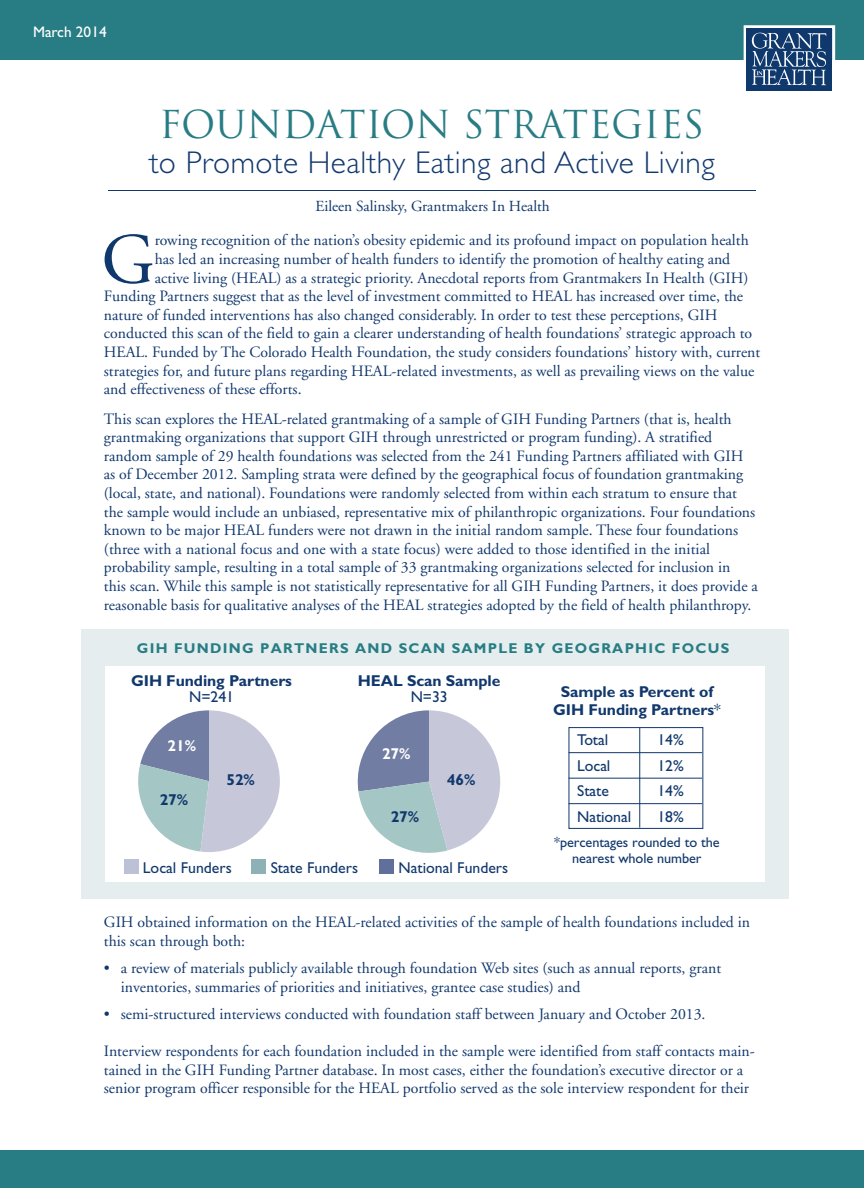
<style>
.page{position:relative;width:864px;height:1188px;background:#fff}
.page>*{position:absolute;margin:0;border:0;box-sizing:border-box;transform-origin:0 0}
.t1{font:71.85px "Adobe Garamond";color:#11386d}
.t2{font:37.5px "Trajan";color:#287d84}
.t3{font:300 31.5px "Gill Sans";letter-spacing:.015em;color:#11386d}
.t4{font:15.75px/18.6px "Adobe Garamond";color:#11386d}
.t5{font:15.75px "Gill Sans";color:#11386d}
.t6{font:700 15.75px/18px "Gill Sans";letter-spacing:-.005em;color:#11386d;text-align:center}
.t7{font:700 15.75px "Gill Sans";color:#fff}
.t8{font:15.3px "Adobe Garamond";color:#11386d}
.t9{font:15.3px "Gill Sans";color:#fff}
.t10{font:700 14.25px "Gill Sans";letter-spacing:.09em;color:#287d84}
.t11{font:14.25px/16.5px "Gill Sans";letter-spacing:-.005em;color:#11386d;text-align:center}
.s1{font-weight:400}
</style>
<div class="page">
<div style="left:0;top:0;width:864px;height:59px;background:#287d84"></div>
<div style="left:744px;top:25px;width:91px;height:67px;border:3px solid #fff"></div>
<img style="left:747px;top:28px;width:85px;height:63px">
<div style="left:0;top:1151px;width:864px;height:37px;background:#287d84"></div>
<div style="left:81px;top:630px;width:708px;height:269px;background:#e5edee"></div>
<div style="left:105px;top:666px;width:660px;height:215px;background:#fff"></div>
<div style="left:124px;top:859px;width:14px;height:14px;background:#bcc1d6"></div>
<div style="left:251px;top:859px;width:15px;height:14px;background:#8eb1b6"></div>
<div style="left:379px;top:859px;width:15px;height:14px;background:#61709a"></div>
<div style="left:569px;top:727px;width:134px;height:102px;border:1px solid #11386d"></div>
<hr style="left:569px;top:752px;width:133px;height:1px;background:#11386d">
<hr style="left:569px;top:778px;width:133px;height:1px;background:#11386d">
<hr style="left:569px;top:803px;width:133px;height:1px;background:#11386d">
<hr style="left:639px;top:727px;width:1px;height:101px;background:#11386d">
<svg style="left:138px;top:710px;width:142px;height:142px"></svg>
<svg style="left:358px;top:710px;width:142px;height:143px"></svg>
<hr style="left:108px;top:190px;width:648px;height:1px;background:#11386d">
<p class="t9" style="left:33px;top:27px;width:75px">March 2014</p>
<h2 class="t2" style="left:159px;top:103px;width:547px">FOUNDATION STRATEGIES</h2>
<h3 class="t3" style="left:149px;top:151px;width:568px">to Promote Healthy Eating and Active Living</h3>
<p class="t8" style="left:315px;top:200px;width:236px">Eileen Salinsky, Grantmakers In Health</p>
<h1 class="t1" style="left:101px;top:231px;width:55px">G</h1>
<p class="t4" style="left:155px;top:233px;width:596px">rowing recognition of the nation’s obesity epidemic and its profound impact on population health</p>
<p class="t4" style="left:155px;top:251px;width:577px">has led an increasing number of health funders to identify the promotion of healthy eating and</p>
<p class="t4" style="left:155px;top:270px;width:595px">active living (HEAL) as a strategic priority. Anecdotal reports from Grantmakers In Health (GIH)</p>
<p class="t4" style="left:104px;top:288px;width:641px">Funding Partners suggest that as the level of investment committed to HEAL has increased over time, the</p>
<p class="t4" style="left:104px;top:307px;width:615px">nature of funded interventions has also changed considerably. In order to test these perceptions, GIH</p>
<p class="t4" style="left:104px;top:326px;width:650px">conducted this scan of the field to gain a clearer understanding of health foundations’ strategic approach to</p>
<p class="t4" style="left:104px;top:344px;width:658px">HEAL. Funded by The Colorado Health Foundation, the study considers foundations’ history with, current</p>
<p class="t4" style="left:104px;top:363px;width:652px">strategies for, and future plans regarding HEAL-related investments, as well as prevailing views on the value</p>
<p class="t4" style="left:104px;top:381px;width:199px">and effectiveness of these efforts.</p>
<p class="t4" style="left:104px;top:411px;width:655px">This scan explores the HEAL-related grantmaking of a sample of GIH Funding Partners (that is, health grantmaking organizations that support GIH through unrestricted or program funding). A stratified random sample of 29 health foundations was selected from the 241 Funding Partners affiliated with GIH as of December 2012. Sampling strata were defined by the geographical focus of foundation grantmaking (local, state, and national). Foundations were randomly selected from within each stratum to ensure that the sample would include an unbiased, representative mix of philanthropic organizations. Four foundations known to be major HEAL funders were not drawn in the initial random sample. These four foundations (three with a national focus and one with a state focus) were added to those identified in the initial probability sample, resulting in a total sample of 33 grantmaking organizations selected for inclusion in<br>this scan. While this sample is not statistically representative for all GIH Funding Partners, it does provide a reasonable basis for qualitative analyses of the HEAL strategies adopted by the field of health philanthropy.</p>
<p class="t10" style="left:137px;top:643px;width:594px">GIH FUNDING PARTNERS AND SCAN SAMPLE BY GEOGRAPHIC FOCUS</p>
<p class="t6" style="left:131px;top:673px;width:162px">GIH Funding Partners</p>
<p class="t5" style="left:189px;top:691px;width:46px">N=241</p>
<p class="t6" style="left:358px;top:673px;width:144px">HEAL Scan Sample</p>
<p class="t5" style="left:411px;top:691px;width:39px">N=33</p>
<p class="t6" style="left:553px;top:684px;width:169px">Sample as Percent of<br>GIH Funding Partners<span class="s1">*</span></p>
<p class="t7" style="left:168px;top:740px;width:30px">21%</p>
<p class="t6" style="left:160px;top:792px;width:30px">27%</p>
<p class="t6" style="left:226px;top:772px;width:30px">52%</p>
<p class="t7" style="left:382px;top:747px;width:30px">27%</p>
<p class="t6" style="left:391px;top:809px;width:30px">27%</p>
<p class="t6" style="left:447px;top:772px;width:30px">46%</p>
<p class="t5" style="left:143px;top:861px;width:90px">Local Funders</p>
<p class="t5" style="left:271px;top:861px;width:89px">State Funders</p>
<p class="t5" style="left:398px;top:861px;width:111px">National Funders</p>
<p class="t5" style="left:577px;top:734px;width:32px">Total</p>
<p class="t5" style="left:657px;top:734px;width:28px">14%</p>
<p class="t5" style="left:577px;top:760px;width:35px">Local</p>
<p class="t5" style="left:657px;top:760px;width:28px">12%</p>
<p class="t5" style="left:577px;top:785px;width:33px">State</p>
<p class="t5" style="left:657px;top:785px;width:28px">14%</p>
<p class="t5" style="left:577px;top:811px;width:55px">National</p>
<p class="t5" style="left:657px;top:811px;width:28px">18%</p>
<p class="t11" style="left:554px;top:835px;width:167px">*percentages rounded to the nearest whole number</p>
<p class="t4" style="left:104px;top:914px;width:648px">GIH obtained information on the HEAL-related activities of the sample of health foundations included in this scan through both:</p>
<p class="t4" style="left:121px;top:960px;width:602px;text-indent:-17px">• a review of materials publicly available through foundation Web sites (such as annual reports, grant inventories, summaries of priorities and initiatives, grantee case studies) and</p>
<p class="t4" style="left:104px;top:1006px;width:603px">• semi-structured interviews conducted with foundation staff between January and October 2013.</p>
<p class="t4" style="left:104px;top:1043px;width:652px">Interview respondents for each foundation included in the sample were identified from staff contacts main&shy;tained in the GIH Funding Partner database. In most cases, either the foundation’s executive director or a senior program officer responsible for the HEAL portfolio served as the sole interview respondent for their</p>
</div>
